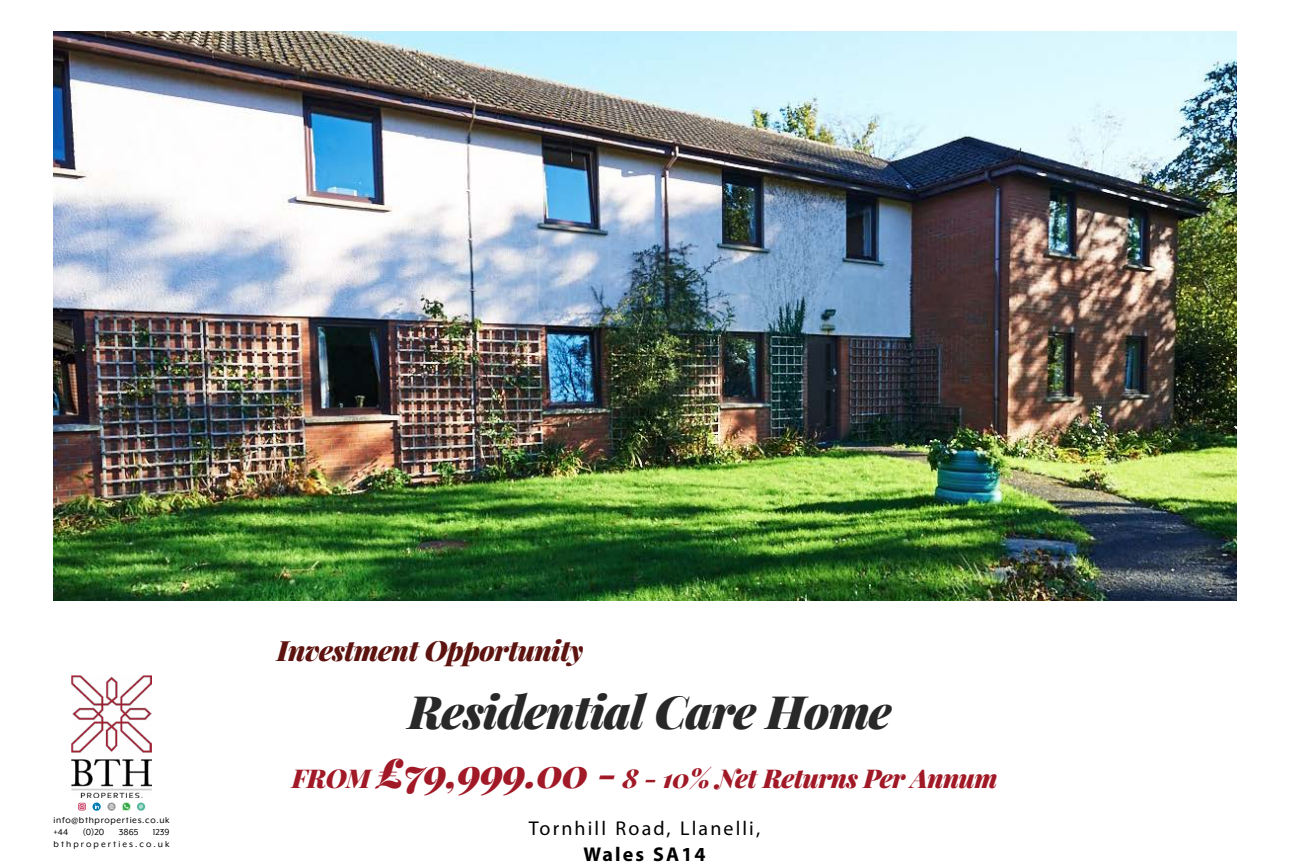
<style>
.page{position:relative;width:1293px;height:866px;background:#fff}
.page>*{position:absolute;margin:0;border:0;box-sizing:border-box;transform-origin:0 0}
.t1{font:italic 900 46px "Playfair Display";letter-spacing:-.02em;color:#282828}
.t2{font:28px "Myriad Arabic";letter-spacing:.075em;color:#000}
.t3{font:italic 900 28px "Playfair Display";letter-spacing:-.02em;color:#5d130f}
.t4{font:700 28px "Myriad Arabic";letter-spacing:.075em;color:#000}
.t5{font:italic 900 26px "Playfair Display";letter-spacing:-.02em;color:#a11926}
.t6{font:10px/12px "Mr Eaves XL Mod OT";letter-spacing:.065em;color:#000}
.t7{font:10px/12px "Mr Eaves XL Mod OT";letter-spacing:.205em;color:#000;text-align:right}
.s1{font-size:40px}
</style>
<div class="page">
<svg style="left:92px;top:802px;width:9px;height:8px"></svg>
<svg style="left:107px;top:802px;width:9px;height:8px"></svg>
<svg style="left:109px;top:804px;width:5px;height:5px"></svg>
<svg style="left:78px;top:802px;width:8px;height:8px"></svg>
<svg style="left:122px;top:802px;width:9px;height:9px"></svg>
<svg style="left:95px;top:804px;width:4px;height:4px"></svg>
<svg style="left:137px;top:802px;width:8px;height:8px"></svg>
<svg style="left:139px;top:804px;width:4px;height:4px"></svg>
<img style="left:72px;top:675px;width:80px;height:123px">
<img style="left:54px;top:32px;width:1182px;height:568px">
<p class="t3" style="left:277px;top:630px;width:308px">Investment Opportunity</p>
<h1 class="t1" style="left:408px;top:679px;width:485px">Residential Care Home</h1>
<p class="t5" style="left:292px;top:759px;width:707px">FROM <span class="s1">£79,999.00 -</span> 8 - 10% Net Returns Per Annum</p>
<p class="t6" style="left:54px;top:814px;width:117px">info@bthproperties.co.uk +44</p>
<p class="t7" style="left:54px;top:826px;width:117px">1239 bthproperties.co.uk</p>
<p class="t2" style="left:529px;top:809px;width:233px">Tornhill Road, Llanelli,</p>
<p class="t4" style="left:583px;top:835px;width:124px">Wales SA14</p>
<p class="t6" style="left:83px;top:826px;width:23px">(0)20</p>
<p class="t6" style="left:119px;top:826px;width:21px">3865</p>
</div>
